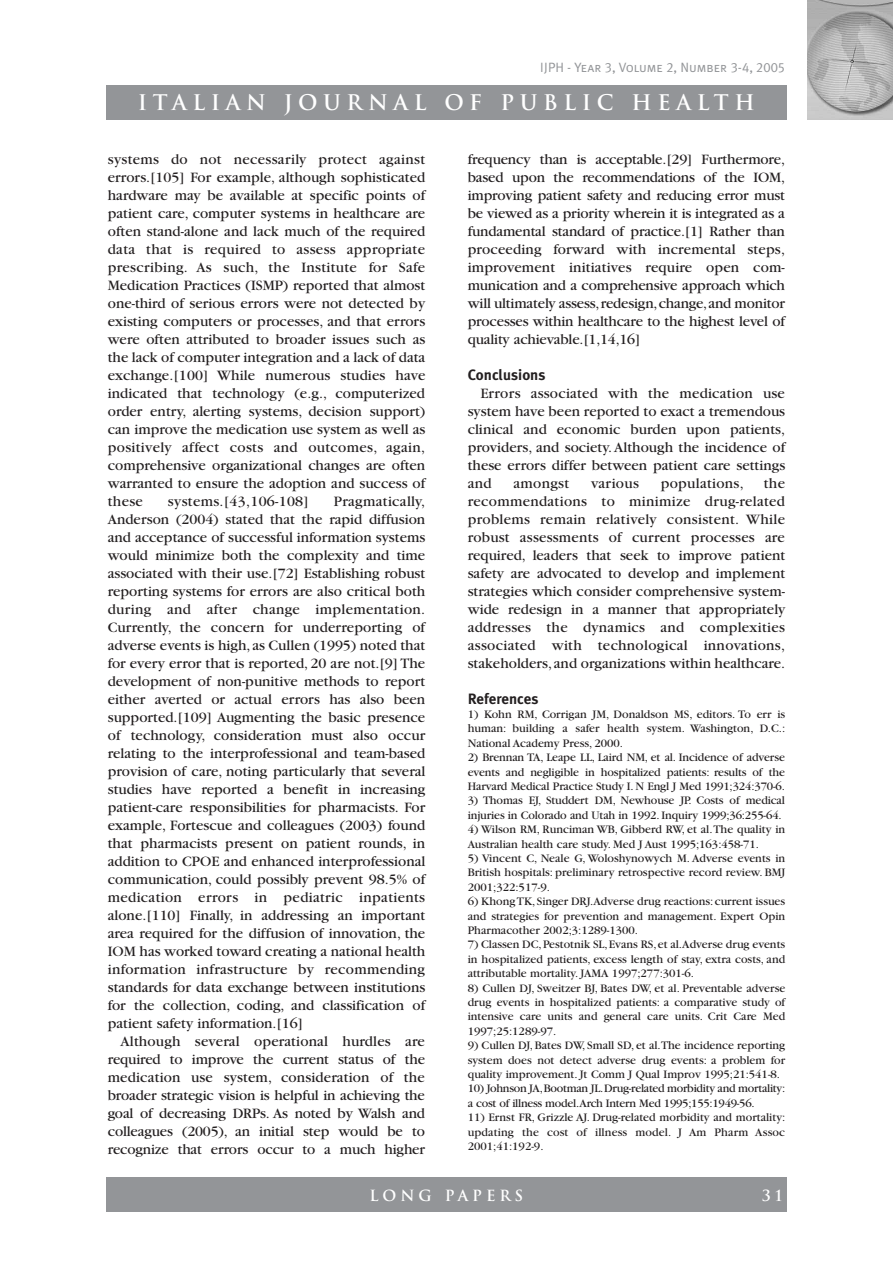
<style>
.page{position:relative;width:893px;height:1263px;background:#fff}
.page>*{position:absolute;margin:0;border:0;box-sizing:border-box;transform-origin:0 0}
.t1{font:700 21px "Trajan";letter-spacing:.265em;color:#fff}
.t2{font:15px/18px "Garamond";color:#231f20;text-align:justify}
.t3{font:15px "Garamond";letter-spacing:.02em;color:#231f20}
.t4{font:700 15px "Meta Plus";color:#231f20}
.t5{font:700 15px "Trajan";letter-spacing:.26em;color:#fff}
.t6{font:13.5px "Meta Plus Normal Caps";color:#939598}
.t7{font:12px/14.4px "Garamond";color:#231f20;text-align:justify}
.t8{font:12px/14.4px "Garamond";letter-spacing:-.02em;color:#231f20}
</style>
<div class="page">
<img style="left:808px;top:0;width:85px;height:119px">
<div style="left:106px;top:85px;width:681px;height:34px;background:#939598"></div>
<div style="left:106px;top:1178px;width:681px;height:34px;background:#939598"></div>
<p class="t6" style="left:540px;top:59px;width:247px">IJPH - Year 3, Volume 2, Number 3-4, 2005</p>
<h1 class="t1" style="left:138px;top:90px;width:618px">ITALIAN JOURNAL OF PUBLIC HEALTH</h1>
<p class="t2" style="left:108px;top:151px;width:319px">systems do not necessarily protect against errors.[105] For example, although sophisticated hardware may be available at specific points of patient care, computer systems in healthcare are often stand-alone and lack much of the required data that is required to assess appropriate prescribing. As such, the Institute for Safe Medication Practices (ISMP) reported that almost one-third of serious errors were not detected by existing computers or processes, and that errors were often attributed to broader issues such as the lack of computer integration and a lack of data exchange.[100] While numerous studies have indicated that technology (e.g., computerized order entry, alerting systems, decision support) can improve the medication use system as well as positively affect costs and outcomes, again, comprehensive organizational changes are often warranted to ensure the adoption and success of these</p>
<p class="t2" style="left:468px;top:151px;width:319px">frequency than is acceptable.[29] Furthermore, based upon the recommendations of the IOM, improving patient safety and reducing error must be viewed as a priority wherein it is integrated as a fundamental standard of practice.[1] Rather than proceeding forward with incremental steps, improvement initiatives require open com&shy;munication and a comprehensive approach which will ultimately assess,redesign,change,and monitor processes within healthcare to the highest level of quality achievable.[1,14,16]</p>
<p class="t4" style="left:468px;top:366px;width:79px">Conclusions</p>
<p class="t2" style="left:468px;top:385px;width:319px;text-indent:13px">Errors associated with the medication use system have been reported to exact a tremendous clinical and economic burden upon patients, providers, and society. Although the incidence of these errors differ between patient care settings and</p>
<p class="t2" style="left:468px;top:475px;width:319px;text-indent:296px">the recommendations to minimize drug-related problems remain relatively consistent. While robust assessments of current processes are required, leaders that seek to improve patient safety are advocated to develop and implement strategies which consider comprehensive system&shy;wide redesign in a manner that appropriately addresses the dynamics and complexities associated with technological innovations, stakeholders,and organizations within healthcare.</p>
<p class="t4" style="left:468px;top:690px;width:72px">References</p>
<p class="t7" style="left:468px;top:708px;width:319px">1) Kohn RM, Corrigan JM, Donaldson MS, editors. To err is human: building a safer health system. Washington, D.C.:<br>National Academy Press, 2000.</p>
<p class="t7" style="left:468px;top:751px;width:319px">2) Brennan TA, Leape LL, Laird NM, et al. Incidence of adverse events and negligible in hospitalized patients: results of the Harvard Medical Practice Study I. N Engl J Med 1991;324:370-6.</p>
<p class="t7" style="left:468px;top:794px;width:319px">3) Thomas EJ, Studdert DM, Newhouse JP. Costs of medical injuries in Colorado and Utah in 1992. Inquiry 1999;36:255-64.</p>
<p class="t7" style="left:468px;top:823px;width:319px">4) Wilson RM, Runciman WB, Gibberd RW, et al.The quality in<br>Australian health care study. Med J Aust 1995;163:458-71.</p>
<p class="t7" style="left:468px;top:852px;width:319px">5) Vincent C, Neale G, Woloshynowych M. Adverse events in British hospitals: preliminary retrospective record review. BMJ 2001;322:517-9.</p>
<p class="t7" style="left:468px;top:895px;width:319px">6) Khong TK,Singer DRJ.Adverse drug reactions:current issues and strategies for prevention and management. Expert Opin Pharmacother 2002;3:1289-1300.</p>
<p class="t7" style="left:468px;top:938px;width:319px">7) Classen DC,Pestotnik SL,Evans RS,et al.Adverse drug events in hospitalized patients, excess length of stay, extra costs, and attributable mortality. JAMA 1997;277:301-6.</p>
<p class="t7" style="left:468px;top:982px;width:319px">8) Cullen DJ, Sweitzer BJ, Bates DW, et al. Preventable adverse drug events in hospitalized patients: a comparative study of intensive care units and general care units. Crit Care Med 1997;25:1289-97.</p>
<p class="t7" style="left:468px;top:1039px;width:319px">9) Cullen DJ, Bates DW, Small SD, et al.The incidence reporting system does not detect adverse drug events: a problem for quality improvement. Jt Comm J Qual Improv 1995;21:541-8.</p>
<p class="t8" style="left:468px;top:1082px;width:319px">10) Johnson JA,Bootman JL.Drug-related morbidity and mortality: a cost of illness model.Arch Intern Med 1995;155:1949-56.</p>
<p class="t7" style="left:468px;top:1111px;width:319px">11) Ernst FR, Grizzle AJ. Drug-related morbidity and mortality: updating the cost of illness model. J Am Pharm Assoc 2001;41:192-9.</p>
<p class="t5" style="left:370px;top:1186px;width:155px">LONG PAPERS</p>
<p class="t5" style="left:762px;top:1186px;width:21px">3 1</p>
<p class="t3" style="left:513px;top:478px;width:57px">amongst</p>
<p class="t3" style="left:591px;top:478px;width:49px">various</p>
<p class="t3" style="left:661px;top:478px;width:85px">populations,</p>
<p class="t3" style="left:168px;top:496px;width:142px">systems.[43,106-108]</p>
<p class="t2" style="left:108px;top:493px;width:319px;text-indent:226px">Pragmatically, Anderson (2004) stated that the rapid diffusion and acceptance of successful information systems would minimize both the complexity and time associated with their use.[72] Establishing robust reporting systems for errors are also critical both during and after change implementation.<br>Currently, the concern for underreporting of adverse events is high,as Cullen (1995) noted that for every error that is reported, 20 are not.[9] The development of non-punitive methods to report either averted or actual errors has also been supported.[109] Augmenting the basic presence of technology, consideration must also occur relating to the interprofessional and team-based provision of care, noting particularly that several studies have reported a benefit in increasing patient-care responsibilities for pharmacists. For example, Fortescue and colleagues (2003) found that pharmacists present on patient rounds, in addition to CPOE and enhanced interprofessional communication, could possibly prevent 98.5% of medication errors in pediatric inpatients alone.[110] Finally, in addressing an important area required for the diffusion of innovation, the IOM has worked toward creating a national health information infrastructure by recommending standards for data exchange between institutions for the collection, coding, and classification of patient safety information.[16]</p>
<p class="t2" style="left:108px;top:1033px;width:319px;text-indent:13px">Although several operational hurdles are required to improve the current status of the medication use system, consideration of the broader strategic vision is helpful in achieving the goal of decreasing DRPs. As noted by Walsh and colleagues (2005), an initial step would be to recognize that errors occur to a much higher</p>
</div>
